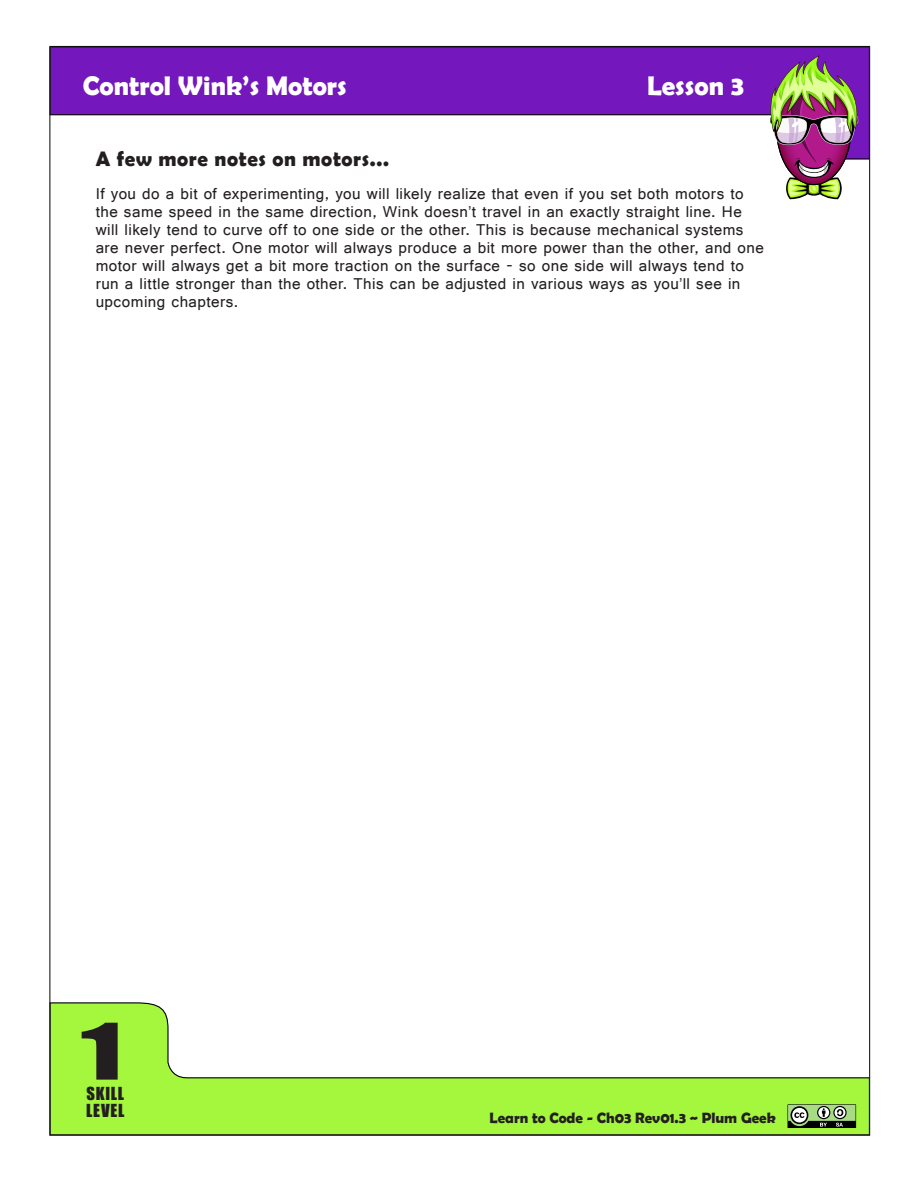
<style>
.page{position:relative;width:918px;height:1188px;background:#fff}
.page>*{position:absolute;margin:0;border:0;box-sizing:border-box;transform-origin:0 0}
.t1{font:72px "Impact";color:#231f20;scale:1.5 1}
.Heading_-_Page_Main{font:700 27px "Berlin Sans FB Demi";color:#fff}
.Body_Text{font:700 21px "Berlin Sans FB Demi";letter-spacing:.03em;color:#231f20}
.Body_Text-2{font:16.5px/18px "Gautami";letter-spacing:.03em;color:#231f20}
.t2{font:16.5px/16.5px "Impact";letter-spacing:.045em;color:#231f20}
.t3{font:700 15px "Berlin Sans FB Demi";color:#231f20}
</style>
<div class="page">
<svg style="left:51px;top:1002px;width:820px;height:134px;fill:#a5f73e"></svg>
<svg style="left:50px;top:45px;width:821px;height:115px;fill:#7417bc"></svg>
<svg style="left:788px;top:1104px;width:68px;height:24px;background:#718562"></svg>
<svg style="left:767px;top:55px;width:96px;height:144px"></svg>
<p class="Heading_-_Page_Main" style="left:83px;top:70px;width:266px">Control Wink’s Motors</p>
<p class="Heading_-_Page_Main" style="left:647px;top:70px;width:99px">Lesson 3</p>
<p class="Body_Text" style="left:96px;top:146px;width:295px">A few more notes on motors...</p>
<p class="Body_Text-2" style="left:96px;top:184px;width:670px">If you do a bit of experimenting, you will likely realize that even if you set both motors to the same speed in the same direction, Wink doesn’t travel in an exactly straight line. He will likely tend to curve off to one side or the other. This is because mechanical systems are never perfect. One motor will always produce a bit more power than the other, and one motor will always get a bit more traction on the surface - so one side will always tend to run a little stronger than the other. This can be adjusted in various ways as you’ll see in upcoming chapters.</p>
<h1 class="t1" style="left:81px;top:996px;width:29px">1</h1>
<p class="t2" style="left:86px;top:1085px;width:40px">SKILL<br>LEVEL</p>
<p class="t3" style="left:489px;top:1109px;width:288px">Learn to Code - Ch03 Rev01.3 ~ Plum Geek</p>
</div>
